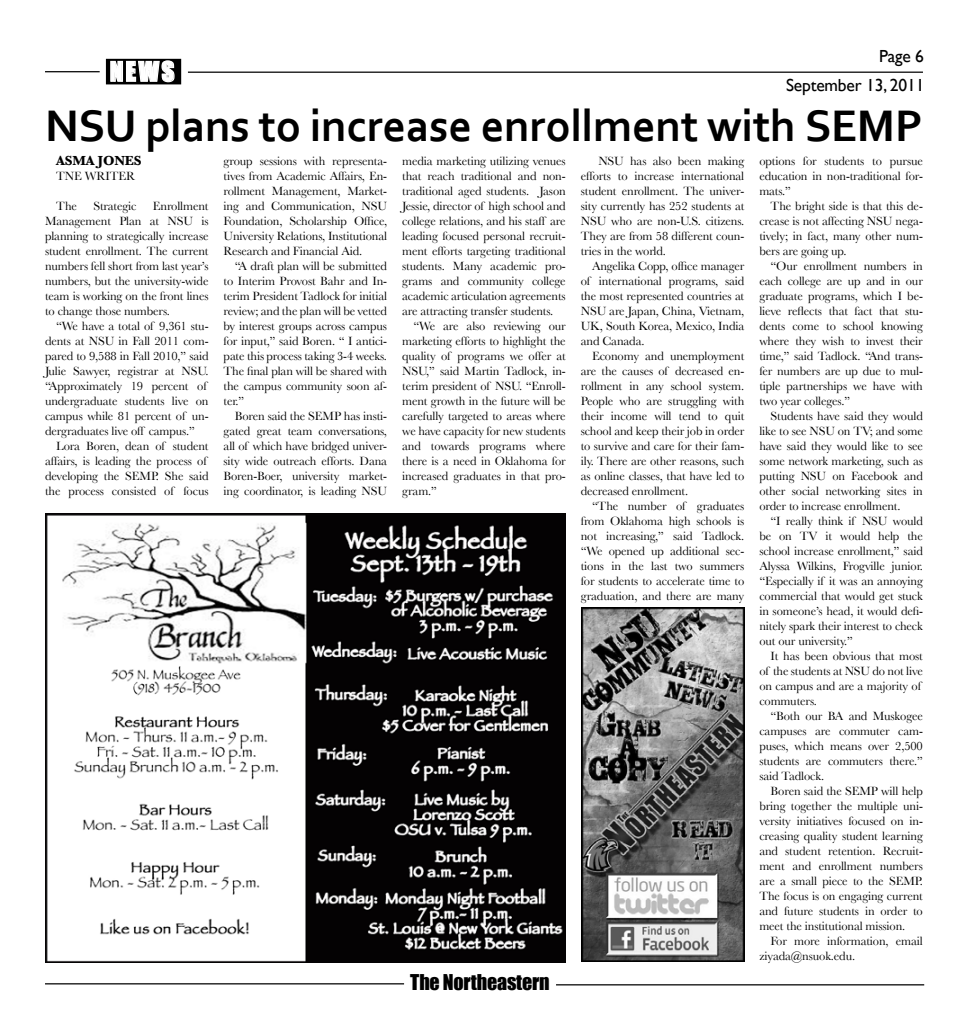
<style>
.page{position:relative;width:968px;height:1035px;background:#fff}
.page>*{position:absolute;margin:0;border:0;box-sizing:border-box;transform-origin:0 0}
.t1{font:700 46.25px "Corbel";letter-spacing:-.01em;color:#000}
.t2{font:25px "Impact";color:#fff}
.t3{font:20px "Impact";letter-spacing:-.01em;color:#000}
.t4{font:17.5px/28.4px "Gill Sans";letter-spacing:-.01em;color:#000;text-align:right}
.t5{font:700 13.75px "Baskerville";letter-spacing:-.01em;color:#000}
.t6{font:12.5px/15px "Baskerville";letter-spacing:-.01em;color:#000;text-align:justify}
</style>
<div class="page">
<hr style="left:45px;top:983px;width:359px;height:1px;background:#000">
<hr style="left:45px;top:71px;width:55px;height:1px;background:#000">
<hr style="left:188px;top:72px;width:735px;height:1px;background:#000">
<div style="left:106px;top:59px;width:74px;height:25px;background:#000"></div>
<div style="left:106px;top:59px;width:75px;height:25px;border:1px solid #000"></div>
<svg style="left:110px;top:60px;width:65px;height:25px"></svg>
<hr style="left:556px;top:984px;width:368px;height:1px;background:#000">
<img style="left:45px;top:513px;width:521px;height:450px">
<img style="left:581px;top:607px;width:163px;height:355px">
<h3 class="t4" style="left:786px;top:43px;width:140px">Page 6<br>September 13, 2011</h3>
<h2 class="t2" style="left:110px;top:52px;width:66px">NEWS</h2>
<h1 class="t1" style="left:45px;top:97px;width:879px">NSU plans to increase enrollment with SEMP</h1>
<p class="t5" style="left:56px;top:152px;width:87px">ASMA JONES</p>
<p class="t6" style="left:56px;top:168px;width:80px">TNE Writer</p>
<p class="t6" style="left:56px;top:198px;width:22px">The</p>
<p class="t6" style="left:93px;top:198px;width:45px">Strategic</p>
<p class="t6" style="left:581px;top:153px;width:165px;text-indent:18px">NSU has also been making efforts to increase international student enrollment. The univer&shy;sity currently has 252 students at NSU who are non-U.S. citizens.<br>They are from 58 different coun&shy;tries in the world.</p>
<p class="t6" style="left:581px;top:258px;width:165px;text-indent:11px">Angelika Copp, office manager of international programs, said the most represented countries at NSU are Japan, China, Vietnam, UK, South Korea, Mexico, India and Canada.</p>
<p class="t6" style="left:581px;top:348px;width:165px;text-indent:11px">Economy and unemployment are the causes of decreased en&shy;rollment in any school system.<br>People who are struggling with their income will tend to quit school and keep their job in order to survive and care for their fam&shy;ily. There are other reasons, such as online classes, that have led to decreased enrollment.</p>
<p class="t6" style="left:581px;top:498px;width:165px;text-indent:11px">“The number of graduates from Oklahoma high schools is not increasing,” said Tadlock. “We opened up additional sec&shy;tions in the last two summers for students to accelerate time to graduation, and there are many</p>
<p class="t6" style="left:759px;top:153px;width:165px">options for students to pursue education in non-traditional for&shy;mats.”</p>
<p class="t6" style="left:759px;top:198px;width:165px;text-indent:11px">The bright side is that this de&shy;crease is not affecting NSU nega&shy;tively; in fact, many other num&shy;bers are going up.</p>
<p class="t6" style="left:759px;top:258px;width:165px;text-indent:11px">“Our enrollment numbers in each college are up and in our graduate programs, which I be&shy;lieve reflects that fact that stu&shy;dents come to school knowing where they wish to invest their time,” said Tadlock. “And trans&shy;fer numbers are up due to mul&shy;tiple partnerships we have with two year colleges.”</p>
<p class="t6" style="left:759px;top:408px;width:165px;text-indent:11px">Students have said they would like to see NSU on TV; and some have said they would like to see some network marketing, such as putting NSU on Facebook and other social networking sites in order to increase enrollment.</p>
<p class="t6" style="left:759px;top:513px;width:165px;text-indent:11px">“I really think if NSU would be on TV it would help the school increase enrollment,” said Alyssa Wilkins, Frogville junior. “Especially if it was an annoying commercial that would get stuck in someone’s head, it would defi&shy;nitely spark their interest to check out our university.”</p>
<p class="t6" style="left:759px;top:648px;width:165px;text-align:left;text-indent:11px">It has been obvious that most of the students at NSU do not live on campus and are a majority of commuters.</p>
<p class="t6" style="left:759px;top:708px;width:165px;text-indent:11px">“Both our BA and Muskogee campuses are commuter cam&shy;puses, which means over 2,500 students are commuters there.” said Tadlock.</p>
<p class="t6" style="left:759px;top:783px;width:165px;text-indent:11px">Boren said the SEMP will help bring together the multiple uni&shy;versity initiatives focused on in&shy;creasing quality student learning and student retention. Recruit&shy;ment and enrollment numbers are a small piece to the SEMP.<br>The focus is on engaging current and future students in order to meet the institutional mission.</p>
<p class="t6" style="left:759px;top:933px;width:165px;text-indent:11px">For more information, email ziyada@nsuok.edu.</p>
<p class="t6" style="left:224px;top:153px;width:165px">group sessions with representa&shy;tives from Academic Affairs, En&shy;rollment Management, Market&shy;ing and Communication, NSU Foundation, Scholarship Office, University Relations, Institutional Research and Financial Aid.</p>
<p class="t6" style="left:224px;top:258px;width:165px;text-indent:11px">“A draft plan will be submitted to Interim Provost Bahr and In&shy;terim President Tadlock for initial review; and the plan will be vetted by interest groups across campus for input,” said Boren. “ I antici&shy;pate this process taking 3-4 weeks.<br>The final plan will be shared with the campus community soon af&shy;ter.”</p>
<p class="t6" style="left:224px;top:408px;width:165px;text-indent:11px">Boren said the SEMP has insti&shy;gated great team conversations, all of which have bridged univer&shy;sity wide outreach efforts. Dana Boren-Boer, university market&shy;ing coordinator, is leading NSU</p>
<p class="t6" style="left:402px;top:153px;width:165px">media marketing utilizing venues</p>
<p class="t6" style="left:402px;top:168px;width:165px">that reach traditional and non-</p>
<p class="t6" style="left:402px;top:183px;width:165px">traditional aged students. Jason</p>
<p class="t6" style="left:402px;top:198px;width:165px">Jessie, director of high school and</p>
<p class="t6" style="left:402px;top:213px;width:165px">college relations, and his staff are</p>
<p class="t6" style="left:402px;top:228px;width:165px">leading focused personal recruit-</p>
<p class="t6" style="left:402px;top:243px;width:165px">ment efforts targeting traditional</p>
<p class="t6" style="left:402px;top:258px;width:165px">students. Many academic pro-</p>
<p class="t6" style="left:402px;top:273px;width:165px">grams and community college</p>
<p class="t6" style="left:402px;top:288px;width:165px">academic articulation agreements</p>
<p class="t6" style="left:402px;top:303px;width:153px">are attracting transfer students.</p>
<p class="t6" style="left:413px;top:318px;width:154px">“We are also reviewing our</p>
<p class="t6" style="left:402px;top:333px;width:165px">marketing efforts to highlight the</p>
<p class="t6" style="left:402px;top:348px;width:165px">quality of programs we offer at</p>
<p class="t6" style="left:402px;top:363px;width:165px">NSU,” said Martin Tadlock, in-</p>
<p class="t6" style="left:402px;top:378px;width:165px">terim president of NSU. “Enroll-</p>
<p class="t6" style="left:402px;top:393px;width:165px">ment growth in the future will be</p>
<p class="t6" style="left:402px;top:408px;width:165px">carefully targeted to areas where</p>
<p class="t6" style="left:402px;top:423px;width:165px">we have capacity for new students</p>
<p class="t6" style="left:402px;top:438px;width:165px">and towards programs where</p>
<p class="t6" style="left:402px;top:453px;width:165px">there is a need in Oklahoma for</p>
<p class="t6" style="left:402px;top:468px;width:165px">increased graduates in that pro-</p>
<p class="t6" style="left:402px;top:483px;width:36px">gram.”</p>
<p class="t6" style="left:45px;top:198px;width:165px;text-indent:108px">Enrollment Management Plan at NSU is planning to strategically increase student enrollment. The current numbers fell short from last year’s numbers, but the university-wide team is working on the front lines to change those numbers.</p>
<p class="t6" style="left:45px;top:318px;width:165px;text-align:left;text-indent:11px">“We have a total of 9,361 stu&shy;dents at NSU in Fall 2011 com&shy;pared to 9,588 in Fall 2010,” said<br>Julie Sawyer, registrar at NSU. “Approximately 19 percent of undergraduate students live on campus while 81 percent of un&shy;dergraduates live off campus.”</p>
<p class="t6" style="left:45px;top:438px;width:165px;text-align:left;text-indent:11px">Lora Boren, dean of student affairs, is leading the process of developing the SEMP. She said the process consisted of focus</p>
<h3 class="t3" style="left:410px;top:967px;width:141px">The Northeastern</h3>
</div>
